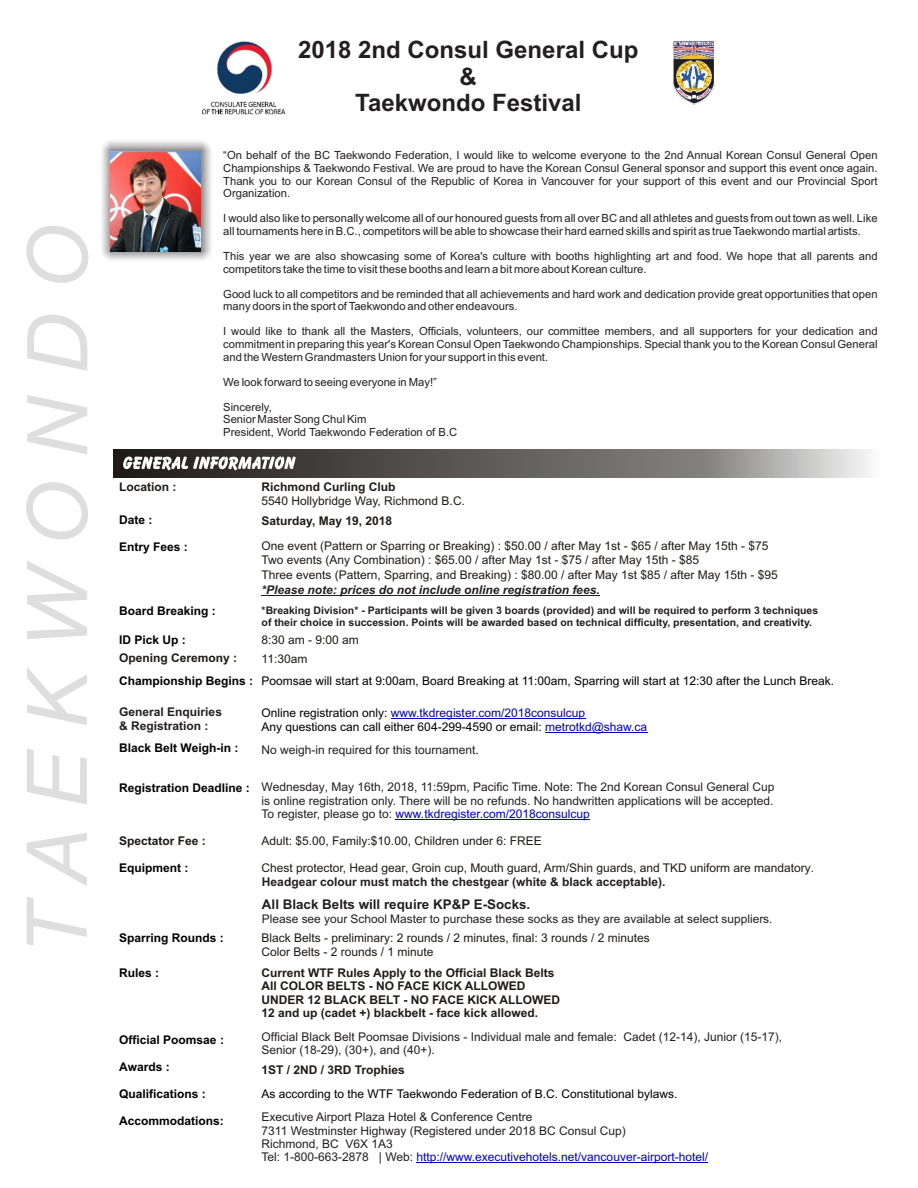
<style>
.page{position:relative;width:918px;height:1188px;background:#fff}
.page>*{position:absolute;margin:0;border:0;box-sizing:border-box;transform-origin:0 0}
.t1{font:700 24px/26.8px "Arial";color:#231f20;text-align:center}
.t2{font:700 13.35px "Arial";color:#231f20}
.t3{font:12px/13.4px "Arial";color:#231f20}
.t4{font:12px/14px "Arial";color:#1f1a17}
.t5{font:12px/13.4px "Arial";color:#000}
.t6{font:700 12px/13.4px "Arial";color:#1f1a17}
.t7{font:700 12px "Arial";color:#000}
.t8{font:700 12px/13.4px "Arial";color:#231f20}
.t9{font:italic 700 12px "Arial";color:#231f20}
.t10{font:11.85px "Arial";color:#231f20}
.t11{font:11.25px/12.6px "Arial";color:#231f20}
.t12{font:700 10.5px/11.7px "Arial";color:#231f20}
.s1{font-weight:700}
.s2{color:#0000c4}
</style>
<div class="page">
<svg style="left:113px;top:449px;width:758px;height:29px;background:#6f6c6b"></svg>
<svg style="left:123px;top:456px;width:173px;height:14px"></svg>
<svg style="left:26px;top:226px;width:62px;height:720px"></svg>
<hr style="left:391px;top:718px;width:194px;height:1px;background:#0000c4">
<hr style="left:545px;top:732px;width:102px;height:1px;background:#0000c4">
<hr style="left:396px;top:819px;width:194px;height:1px;background:#0000c4">
<div style="left:98px;top:139px;width:115px;height:125px;background:#231f20;opacity:.49"></div>
<img style="left:110px;top:152px;width:90px;height:100px">
<hr style="left:417px;top:1162px;width:291px;height:1px;background:#0000c4">
<hr style="left:262px;top:595px;width:338px;height:1px;background:#231f20">
<img style="left:672px;top:41px;width:43px;height:64px">
<img style="left:201px;top:41px;width:84px;height:74px">
<h1 class="t1" style="left:298px;top:38px;width:342px">2018 2nd Consul General Cup &amp;<br>Taekwondo Festival</h1>
<p class="t11" style="left:223px;top:150px;width:656px;text-align:justify">“On behalf of the BC Taekwondo Federation, I would like to welcome everyone to the 2nd Annual Korean Consul General Open Championships &amp; Taekwondo Festival. We are proud to have the Korean Consul General sponsor and support this event once again.<br>Thank you to our Korean Consul of the Republic of Korea in Vancouver for your support of this event and our Provincial Sport Organization.</p>
<p class="t11" style="left:223px;top:213px;width:656px">I would also like to personally welcome all of our honoured guests from all over BC and all athletes and guests from out town as well. Like all tournaments here in B.C., competitors will be able to showcase their hard earned skills and spirit as true Taekwondo martial artists.</p>
<p class="t11" style="left:223px;top:251px;width:656px">This year we are also showcasing some of Korea's culture with booths highlighting art and food. We hope that all parents and competitors take the time to visit these booths and learn a bit more about Korean culture.</p>
<p class="t11" style="left:223px;top:288px;width:656px">Good luck to all competitors and be reminded that all achievements and hard work and dedication provide great opportunities that open many doors in the sport of Taekwondo and other endeavours.</p>
<p class="t11" style="left:223px;top:326px;width:656px;text-align:justify">I would like to thank all the Masters, Officials, volunteers, our committee members, and all supporters for your dedication and commitment in preparing this year's Korean Consul Open Taekwondo Championships. Special thank you to the Korean Consul General and the Western Grandmasters Union for your support in this event.</p>
<p class="t11" style="left:223px;top:376px;width:215px">We look forward to seeing everyone in May!”</p>
<p class="t11" style="left:223px;top:402px;width:236px">Sincerely,<br>Senior Master Song Chul Kim<br>President, World Taekwondo Federation of B.C</p>
<p class="t6" style="left:119px;top:482px;width:59px">Location :</p>
<p class="t6" style="left:262px;top:482px;width:136px">Richmond Curling Club</p>
<p class="t4" style="left:262px;top:495px;width:205px">5540 Hollybridge Way, Richmond B.C.</p>
<p class="t7" style="left:119px;top:516px;width:35px">Date :</p>
<p class="t6" style="left:262px;top:515px;width:132px">Saturday, May 19, 2018</p>
<p class="t7" style="left:119px;top:542px;width:70px">Entry Fees :</p>
<p class="t4" style="left:262px;top:540px;width:508px">One event (Pattern or Sparring or Breaking) : $50.00 / after May 1st - $65 / after May 15th - $75<br>Two events (Any Combination) : $65.00 / after May 1st - $75 / after May 15th - $85</p>
<p class="t4" style="left:262px;top:569px;width:518px">Three events (Pattern, Sparring, and Breaking) : $80.00 / after May 1st $85 / after May 15th - $95</p>
<p class="t7" style="left:119px;top:607px;width:98px">Board Breaking :</p>
<p class="t9" style="left:262px;top:586px;width:340px">*Please note: prices do not include online registration fees.</p>
<p class="t12" style="left:262px;top:605px;width:558px">*Breaking Division* - Participants will be given 3 boards (provided) and will be required to perform 3 techniques of their choice in succession. Points will be awarded based on technical difficulty, presentation, and creativity.</p>
<p class="t7" style="left:119px;top:635px;width:68px">ID Pick Up :</p>
<p class="t4" style="left:262px;top:634px;width:99px">8:30 am - 9:00 am</p>
<p class="t5" style="left:119px;top:676px;width:717px"><span class="s1">Championship Begins :</span> Poomsae will start at 9:00am, Board Breaking at 11:00am, Sparring will start at 12:30 after the Lunch Break.</p>
<p class="t6" style="left:119px;top:653px;width:120px">Opening Ceremony :</p>
<p class="t4" style="left:262px;top:653px;width:47px">11:30am</p>
<p class="t8" style="left:119px;top:706px;width:104px">General Enquiries &amp; Registration :</p>
<p class="t7" style="left:119px;top:743px;width:121px">Black Belt Weigh-in :</p>
<p class="t7" style="left:119px;top:783px;width:132px">Registration Deadline :</p>
<p class="t5" style="left:262px;top:708px;width:387px">Online registration only: <span class="s2">www.tkdregister.com/2018consulcup<br></span>Any questions can call either 604-299-4590 or email: <span class="s2">metrotkd@shaw.ca</span></p>
<p class="t3" style="left:262px;top:744px;width:219px">No weigh-in required for this tournament.</p>
<p class="t3" style="left:262px;top:782px;width:514px;text-align:justify">Wednesday, May 16th, 2018, 11:59pm, Pacific Time. Note: The 2nd Korean Consul General Cup is online registration only. There will be no refunds. No handwritten applications will be accepted.<br>To register, please go to: <span class="s2">www.tkdregister.com/2018consulcup</span></p>
<p class="t6" style="left:119px;top:836px;width:88px">Spectator Fee :</p>
<p class="t4" style="left:262px;top:835px;width:282px">Adult: $5.00, Family:$10.00, Children under 6: FREE</p>
<p class="t7" style="left:119px;top:863px;width:71px">Equipment :</p>
<p class="t4" style="left:262px;top:862px;width:554px">Chest protector, Head gear, Groin cup, Mouth guard, Arm/Shin guards, and TKD uniform are mandatory.</p>
<p class="t8" style="left:262px;top:876px;width:405px">Headgear colour must match the chestgear (white &amp; black acceptable).</p>
<p class="t2" style="left:262px;top:899px;width:270px">All Black Belts will require KP&amp;P E-Socks.</p>
<p class="t10" style="left:262px;top:914px;width:512px">Please see your School Master to purchase these socks as they are available at select suppliers.</p>
<p class="t7" style="left:119px;top:933px;width:106px">Sparring Rounds :</p>
<p class="t4" style="left:262px;top:932px;width:390px;line-height:13.4px">Black Belts - preliminary: 2 rounds / 2 minutes, final: 3 rounds / 2 minutes<br>Color Belts - 2 rounds / 1 minute</p>
<p class="t7" style="left:119px;top:968px;width:42px">Rules :</p>
<p class="t6" style="left:262px;top:967px;width:300px">Current WTF Rules Apply to the Official Black Belts All COLOR BELTS - NO FACE KICK ALLOWED UNDER 12 BLACK BELT - NO FACE KICK ALLOWED 12 and up (cadet +) blackbelt - face kick allowed.</p>
<p class="t7" style="left:119px;top:1035px;width:106px">Official Poomsae :</p>
<p class="t7" style="left:119px;top:1062px;width:52px">Awards :</p>
<p class="t3" style="left:262px;top:1031px;width:522px">Official Black Belt Poomsae Divisions - Individual male and female: Cadet (12-14), Junior (15-17),<br>Senior (18-29), (30+), and (40+).</p>
<p class="t6" style="left:262px;top:1064px;width:145px">1ST / 2ND / 3RD Trophies</p>
<p class="t7" style="left:119px;top:1089px;width:88px">Qualifications :</p>
<p class="t5" style="left:262px;top:1088px;width:417px">As according to the WTF Taekwondo Federation of B.C. Constitutional bylaws.</p>
<p class="t7" style="left:119px;top:1116px;width:106px">Accommodations:</p>
<p class="t3" style="left:262px;top:1111px;width:448px">Executive Airport Plaza Hotel &amp; Conference Centre<br>7311 Westminster Highway (Registered under 2018 BC Consul Cup)<br>Richmond, BC V6X 1A3<br>Tel: 1-800-663-2878 | Web: <span class="s2">http://www.executivehotels.net/vancouver-airport-hotel/</span></p>
</div>
